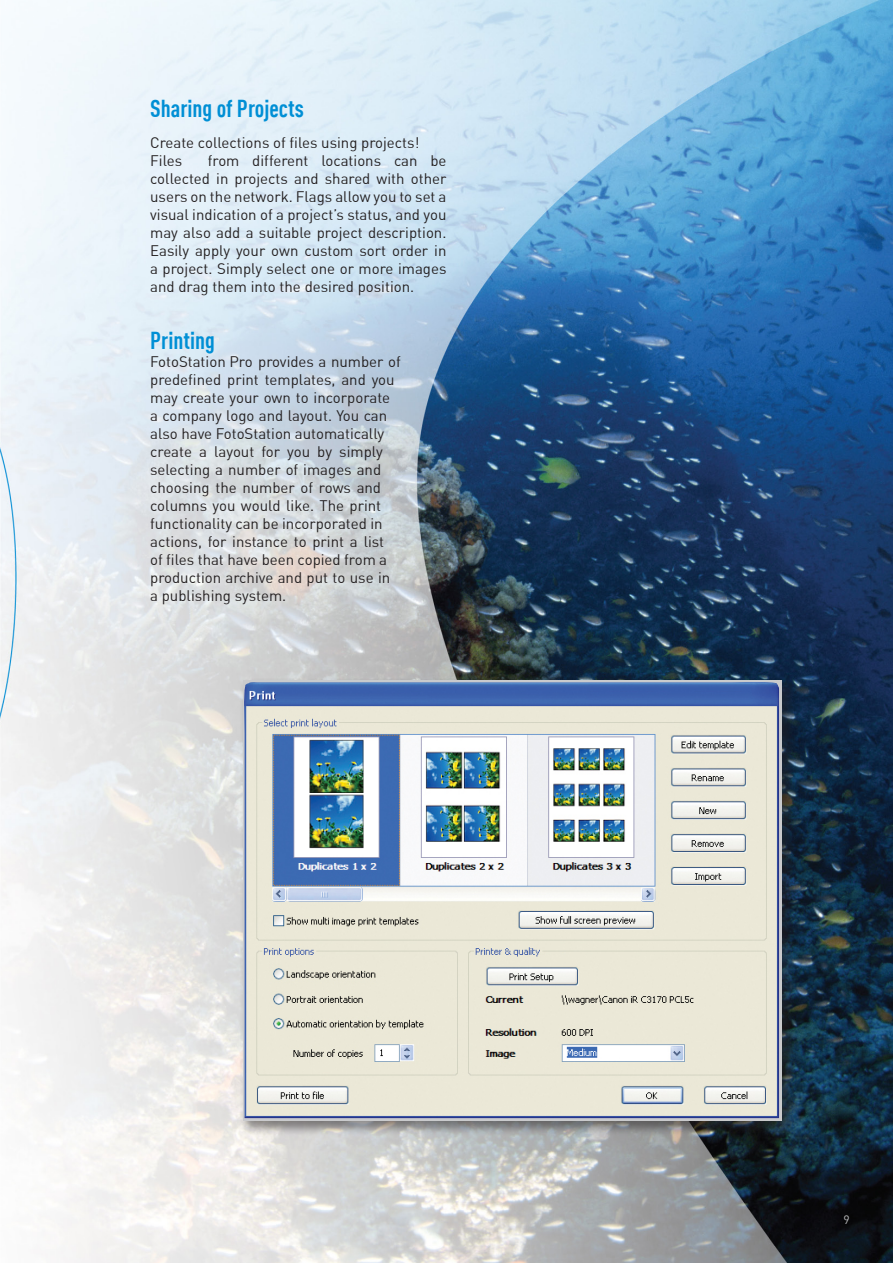
<style>
.page{position:relative;width:893px;height:1263px;background:#fff}
.page>*{position:absolute;margin:0;border:0;box-sizing:border-box;transform-origin:0 0}
.Heading{font:700 24px "Foto Ware DIN Cond";color:#008fd5}
.Brødtekst{font:700 24px "Foto Ware DIN Cond";color:#008fd5}
.Brødtekst-2{font:15px/18px "Foto Ware DIN";color:#231f20;text-align:justify}
.t1{font:12px "Foto Ware DIN";color:#bcbdc0}
</style>
<div class="page">
<img style="left:0;top:0;width:893px;height:1263px">
<div style="left:238px;top:676px;width:558px;height:459px;background:#231f20;opacity:.5"></div>
<img style="left:243px;top:682px;width:537px;height:436px">
<p class="Heading" style="left:150px;top:94px;width:155px">Sharing of Projects</p>
<p class="Brødtekst-2" style="left:150px;top:133px;width:271px">Create collections of files using projects!</p>
<p class="Brødtekst-2" style="left:150px;top:151px;width:33px">Files</p>
<p class="Brødtekst-2" style="left:150px;top:151px;width:298px;text-indent:58px">from different locations can be collected in projects and shared with other users on the network. Flags allow you to set a visual indication of a project’s status, and you may also add a suitable project description.<br>Easily apply your own custom sort order in a project. Simply select one or more images and drag them into the desired position.</p>
<p class="Brødtekst" style="left:150px;top:326px;width:66px">Printing</p>
<p class="Brødtekst-2" style="left:150px;top:353px;width:252px;text-align:left">FotoStation Pro provides a number of predefined print templates, and you may create your own to incorporate a company logo and layout. You can also have FotoStation automatically create a layout for you by simply selecting a number of images and choosing the number of rows and columns you would like. The print functionality can be incorporated in actions, for instance to print a list<br>of files that have been copied from a production archive and put to use in a publishing system.</p>
<p class="t1" style="left:843px;top:1212px;width:8px">9</p>
</div>
